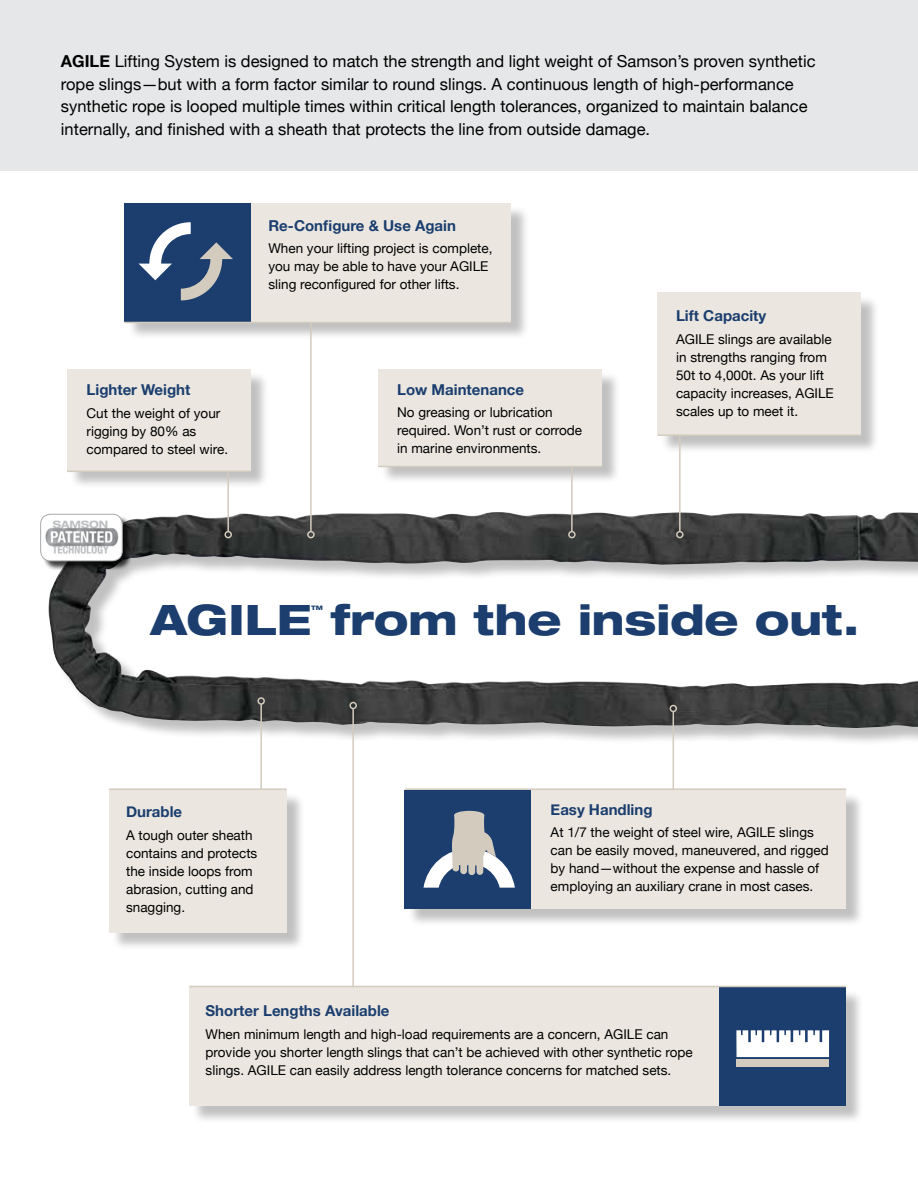
<style>
.page{position:relative;width:918px;height:1188px;background:#fff}
.page>*{position:absolute;margin:0;border:0;box-sizing:border-box;transform-origin:0 0}
.t1{font:800 expanded 42px "Helvetica Neue LT Std";color:#1b3e6f}
.t2{font:16.5px/22.5px "Helvetica Neue";color:#000}
.t3{font:700 15px "Helvetica Neue";color:#1b3e6f}
.t4{font:13.5px/18px "Helvetica Neue";color:#000}
.t5{font:800 expanded 6.15px "Helvetica Neue LT Std";color:#1b3e6f}
.s1{font-weight:700}
</style>
<div class="page">
<div style="left:0;top:0;width:918px;height:171px;background:#e6e7e8"></div>
<div style="left:407px;top:792px;width:458px;height:135px;background:#000;opacity:.25"></div>
<div style="left:405px;top:790px;width:441px;height:119px;background:#ebe7e0"></div>
<div style="left:127px;top:206px;width:403px;height:135px;background:#000;opacity:.25"></div>
<div style="left:125px;top:203px;width:386px;height:119px;background:#ebe7e0"></div>
<div style="left:191px;top:989px;width:674px;height:135px;background:#000;opacity:.25"></div>
<div style="left:189px;top:987px;width:657px;height:119px;background:#ebe7e0"></div>
<div style="left:405px;top:790px;width:126px;height:119px;background:#1b3e6f"></div>
<div style="left:720px;top:987px;width:126px;height:119px;background:#1b3e6f"></div>
<div style="left:125px;top:203px;width:126px;height:119px;background:#1b3e6f"></div>
<div style="left:69px;top:371px;width:200px;height:118px;background:#000;opacity:.25"></div>
<div style="left:67px;top:369px;width:183px;height:102px;background:#ebe7e0"></div>
<div style="left:660px;top:295px;width:220px;height:159px;background:#000;opacity:.25"></div>
<div style="left:658px;top:293px;width:203px;height:142px;background:#ebe7e0"></div>
<div style="left:380px;top:371px;width:241px;height:113px;background:#000;opacity:.25"></div>
<div style="left:378px;top:369px;width:224px;height:97px;background:#ebe7e0"></div>
<div style="left:111px;top:792px;width:195px;height:159px;background:#000;opacity:.25"></div>
<div style="left:109px;top:790px;width:178px;height:142px;background:#ebe7e0"></div>
<div style="left:51px;top:513px;width:867px;height:236px;background:#000;opacity:.25"></div>
<img style="left:48px;top:512px;width:870px;height:216px">
<svg style="left:424px;top:811px;width:91px;height:77px"></svg>
<hr style="left:310px;top:323px;width:2px;height:209px;background:#d3cbbd">
<div style="left:307px;top:531px;width:8px;height:7px;border:2px solid #d3cbbd;border-radius:50%"></div>
<hr style="left:679px;top:435px;width:2px;height:97px;background:#d3cbbd">
<div style="left:676px;top:531px;width:8px;height:7px;border:2px solid #d3cbbd;border-radius:50%"></div>
<hr style="left:571px;top:466px;width:2px;height:66px;background:#d3cbbd">
<div style="left:568px;top:531px;width:8px;height:7px;border:2px solid #d3cbbd;border-radius:50%"></div>
<hr style="left:227px;top:471px;width:2px;height:61px;background:#d3cbbd">
<div style="left:224px;top:531px;width:8px;height:7px;border:2px solid #d3cbbd;border-radius:50%"></div>
<hr style="left:260px;top:704px;width:2px;height:86px;background:#d3cbbd">
<div style="left:257px;top:697px;width:8px;height:8px;border:2px solid #d3cbbd;border-radius:50%"></div>
<hr style="left:352px;top:709px;width:2px;height:277px;background:#d3cbbd">
<div style="left:349px;top:702px;width:8px;height:7px;border:2px solid #d3cbbd;border-radius:50%"></div>
<hr style="left:673px;top:712px;width:1px;height:78px;background:#d3cbbd">
<div style="left:670px;top:705px;width:7px;height:7px;border:2px solid #d3cbbd;border-radius:50%"></div>
<svg style="left:139px;top:222px;width:94px;height:78px"></svg>
<svg style="left:736px;top:1030px;width:93px;height:27px;background:#e6eaef"></svg>
<div style="left:736px;top:1060px;width:93px;height:7px;background:#d3cbbd"></div>
<hr style="left:125px;top:322px;width:386px;height:1px;background:#d3cbbd">
<hr style="left:67px;top:471px;width:183px;height:1px;background:#d3cbbd">
<hr style="left:378px;top:466px;width:224px;height:1px;background:#d3cbbd">
<hr style="left:658px;top:434px;width:203px;height:2px;background:#d3cbbd">
<hr style="left:189px;top:986px;width:657px;height:1px;background:#d3cbbd">
<hr style="left:405px;top:788px;width:441px;height:2px;background:#d3cbbd">
<hr style="left:109px;top:788px;width:178px;height:2px;background:#d3cbbd">
<div style="left:42px;top:515px;width:90px;height:57px;background:#000;opacity:.75"></div>
<img style="left:43px;top:516px;width:77px;height:45px">
<div style="left:41px;top:514px;width:81px;height:47px;border:1px solid #a7a9ac;border-radius:10px"></div>
<p class="t2" style="left:61px;top:51px;width:756px"><span class="s1">AGILE</span> Lifting System is designed to match the strength and light weight of Samson’s proven synthetic rope slings—but with a form factor similar to round slings. A continuous length of high-performance synthetic rope is looped multiple times within critical length tolerances, organized to maintain balance internally, and finished with a sheath that protects the line from outside damage.</p>
<p class="t3" style="left:87px;top:378px;width:105px">Lighter Weight</p>
<p class="t4" style="left:87px;top:405px;width:143px">Cut the weight of your rigging by 80% as compared to steel wire.</p>
<p class="t3" style="left:268px;top:214px;width:189px">Re-Configure &amp; Use Again</p>
<p class="t4" style="left:268px;top:240px;width:226px">When your lifting project is complete, you may be able to have your AGILE sling reconfigured for other lifts.</p>
<p class="t3" style="left:397px;top:378px;width:128px">Low Maintenance</p>
<p class="t4" style="left:397px;top:404px;width:187px">No greasing or lubrication required. Won’t rust or corrode in marine environments.</p>
<p class="t3" style="left:676px;top:304px;width:92px">Lift Capacity</p>
<p class="t4" style="left:676px;top:331px;width:159px">AGILE slings are available in strengths ranging from<br>50t to 4,000t. As your lift capacity increases, AGILE scales up to meet it.</p>
<h1 class="t1" style="left:151px;top:593px;width:162px">AGILE</h1>
<p class="t5" style="left:311px;top:604px;width:13px">TM</p>
<h1 class="t1" style="left:331px;top:593px;width:530px">from the inside out.</h1>
<p class="t3" style="left:126px;top:800px;width:58px">Durable</p>
<p class="t4" style="left:126px;top:827px;width:133px">A tough outer sheath contains and protects the inside loops from abrasion, cutting and snagging.</p>
<p class="t3" style="left:551px;top:797px;width:103px">Easy Handling</p>
<p class="t4" style="left:551px;top:824px;width:280px">At 1/7 the weight of steel wire, AGILE slings can be easily moved, maneuvered, and rigged by hand—without the expense and hassle of employing an auxiliary crane in most cases.</p>
<p class="t3" style="left:206px;top:999px;width:185px">Shorter Lengths Available</p>
<p class="t4" style="left:206px;top:1026px;width:489px">When minimum length and high-load requirements are a concern, AGILE can provide you shorter length slings that can’t be achieved with other synthetic rope slings. AGILE can easily address length tolerance concerns for matched sets.</p>
</div>
